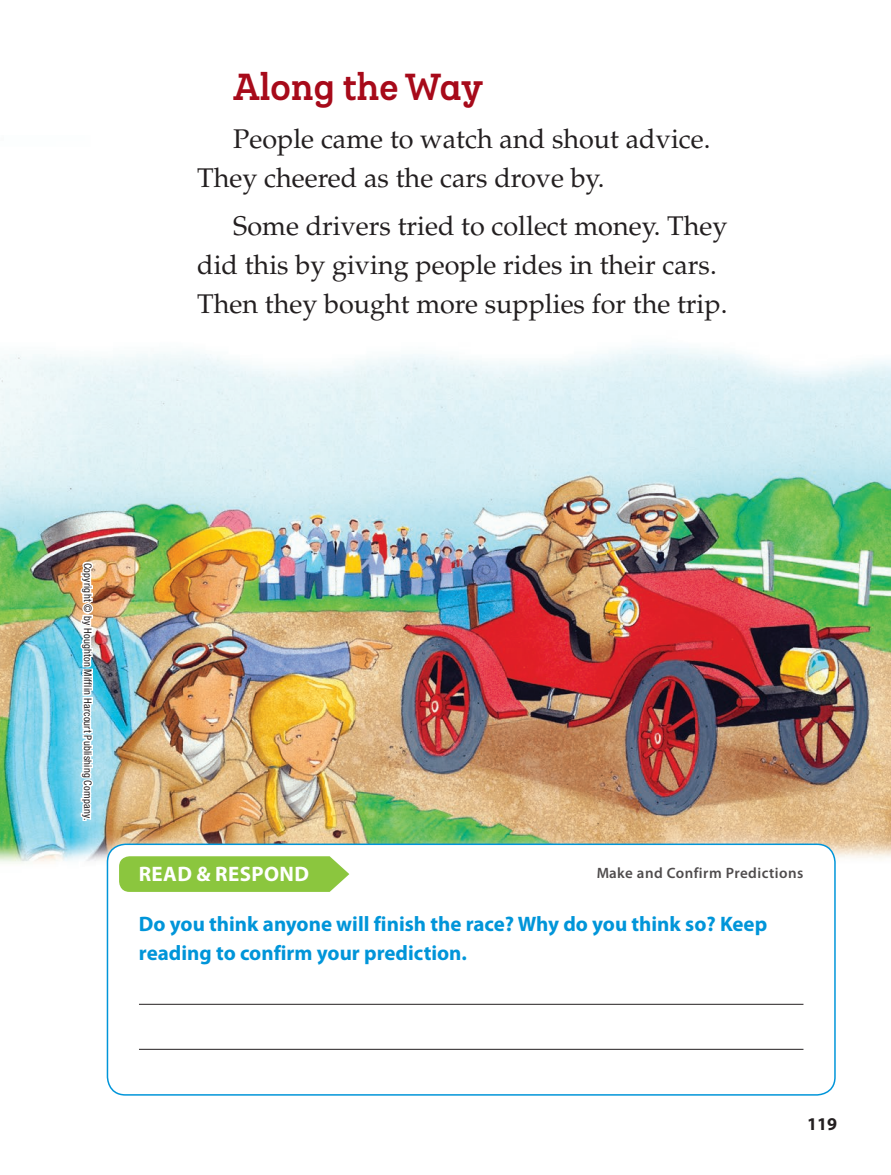
<style>
.page{position:relative;width:891px;height:1175px;background:#fff}
.page>*{position:absolute;margin:0;border:0;box-sizing:border-box;transform-origin:0 0}
.BodyTxt{font:700 36px "Queulat HMH Cnd";color:#a70a1a}
.BodyTxt-2{font:27px/39px "Palatino LT Std";color:#231f20}
.p-readrespondquestio{font:700 21px/28.5px "Myriad Pro";color:#0095d9}
.ReadRespond-head{font:700 21px "Myriad Pro";letter-spacing:.02em;color:#fff}
.t1{font:700 18px "Myriad Pro";color:#231f20}
.t2{font:600 15px "Myriad Pro";letter-spacing:.03em;color:#231f20}
.t3{font:condensed 10.5px "Helvetica Neue LT Std";letter-spacing:.02em;color:#231f20}
</style>
<div class="page">
<img style="left:0;top:346px;width:891px;height:562px">
<div style="left:107px;top:844px;width:728px;height:250px;background:#fff;border-radius:18px"></div>
<div style="left:107px;top:843px;width:729px;height:252px;border:2px solid #0095d9;border-radius:18px"></div>
<svg style="left:119px;top:856px;width:230px;height:36px;background:#91c948"></svg>
<hr style="left:139px;top:1004px;width:664px;height:1px;background:#231f20">
<hr style="left:139px;top:1048px;width:664px;height:1px;background:#231f20">
<svg style="left:79px;top:560px;width:16px;height:262px"></svg>
<p class="BodyTxt" style="left:233px;top:63px;width:251px">Along the Way</p>
<p class="BodyTxt-2" style="left:197px;top:120px;width:515px;text-indent:36px">People came to watch and shout advice.<br>They cheered as the cars drove by.</p>
<p class="BodyTxt-2" style="left:197px;top:207px;width:532px;text-indent:36px">Some drivers tried to collect money. They did this by giving people rides in their cars.<br>Then they bought more supplies for the trip.</p>
<p class="t3" style="left:94px;top:562px;width:259px;rotate:90deg">Copyright © by Houghton Mifflin Harcourt Publishing Company.</p>
<p class="ReadRespond-head" style="left:139px;top:862px;width:172px">READ &amp; RESPOND</p>
<p class="t2" style="left:596px;top:864px;width:209px">Make and Confirm Predictions</p>
<p class="p-readrespondquestio" style="left:139px;top:910px;width:630px">Do you think anyone will finish the race? Why do you think so? Keep reading to confirm your prediction.</p>
<p class="t1" style="left:807px;top:1113px;width:31px">119</p>
</div>
